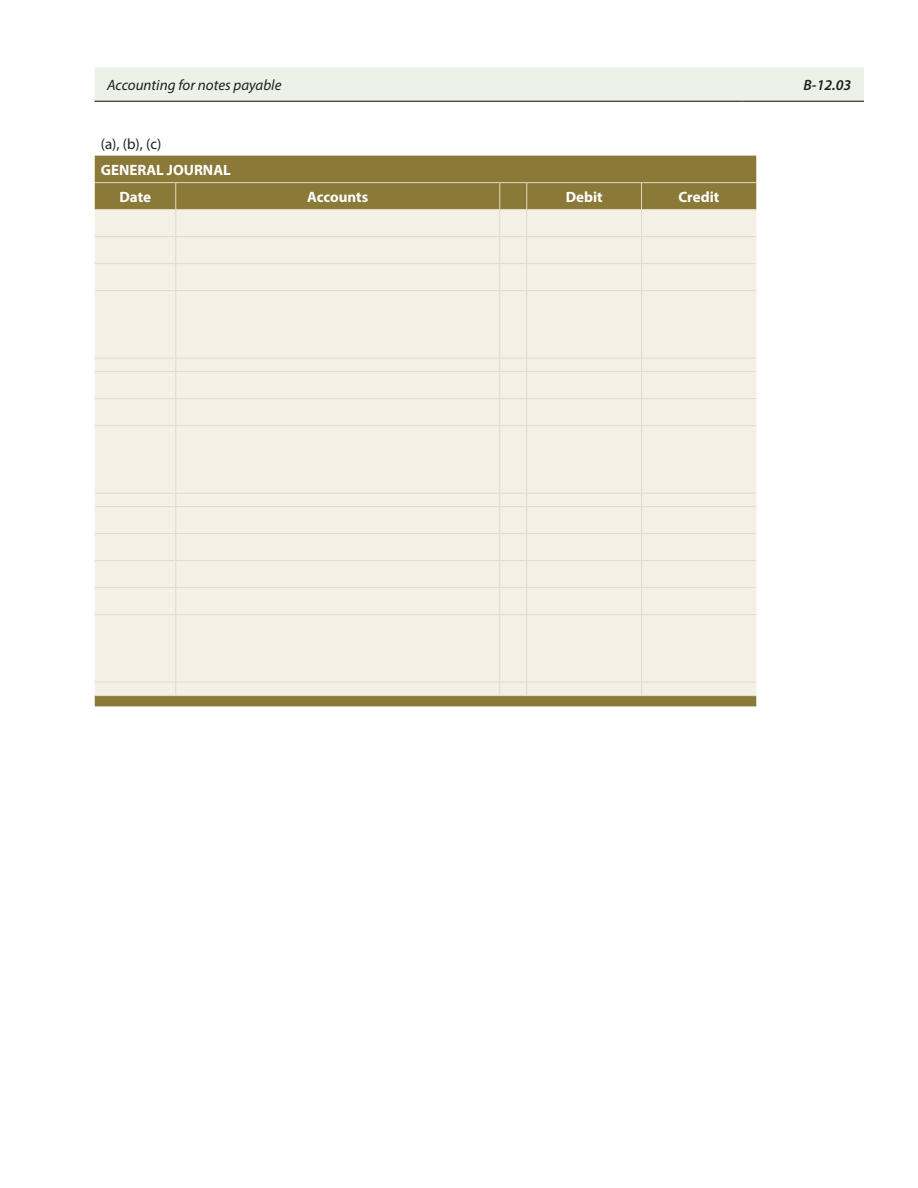
<style>
.page{position:relative;width:918px;height:1188px;background:#fff}
.page>*{position:absolute;margin:0;border:0;box-sizing:border-box;transform-origin:0 0}
.t1{font:700 15px/27px "Myriad Pro";color:#fff}
.t2{font:italic 15px "Myriad Pro";color:#231f20}
.t3{font:15px "Myriad Pro";color:#231f20}
.t4{font:italic 600 15px "Myriad Pro";color:#231f20}
</style>
<div class="page">
<div style="left:95px;top:156px;width:661px;height:550px;background:#8a7937"></div>
<div style="left:95px;top:210px;width:661px;height:485px;background:#f4f0e6"></div>
<hr style="left:95px;top:182px;width:81px;height:1px;background:#e3dbc5">
<hr style="left:176px;top:182px;width:324px;height:1px;background:#e3dbc5">
<hr style="left:527px;top:182px;width:115px;height:1px;background:#e3dbc5">
<hr style="left:642px;top:182px;width:114px;height:1px;background:#e3dbc5">
<hr style="left:95px;top:209px;width:81px;height:1px;background:#e3dbc5">
<hr style="left:176px;top:209px;width:324px;height:1px;background:#e3dbc5">
<hr style="left:527px;top:209px;width:115px;height:1px;background:#e3dbc5">
<hr style="left:642px;top:209px;width:114px;height:1px;background:#e3dbc5">
<hr style="left:95px;top:236px;width:81px;height:1px;background:#e3dbc5">
<hr style="left:176px;top:236px;width:324px;height:1px;background:#e3dbc5">
<hr style="left:527px;top:236px;width:115px;height:1px;background:#e3dbc5">
<hr style="left:642px;top:236px;width:114px;height:1px;background:#e3dbc5">
<hr style="left:95px;top:263px;width:81px;height:1px;background:#e3dbc5">
<hr style="left:176px;top:263px;width:324px;height:1px;background:#e3dbc5">
<svg style="left:175px;top:183px;width:1px;height:107px"></svg>
<hr style="left:527px;top:263px;width:115px;height:1px;background:#e3dbc5">
<hr style="left:642px;top:263px;width:114px;height:1px;background:#e3dbc5">
<svg style="left:641px;top:183px;width:1px;height:107px"></svg>
<hr style="left:95px;top:290px;width:81px;height:1px;background:#e3dbc5">
<hr style="left:176px;top:290px;width:324px;height:1px;background:#e3dbc5">
<hr style="left:175px;top:291px;width:1px;height:67px;background:#e3dbc5">
<svg style="left:499px;top:182px;width:28px;height:109px;background:#dad3bb"></svg>
<hr style="left:499px;top:291px;width:1px;height:67px;background:#e3dbc5">
<hr style="left:527px;top:290px;width:115px;height:1px;background:#e3dbc5">
<hr style="left:526px;top:291px;width:1px;height:67px;background:#e3dbc5">
<hr style="left:642px;top:290px;width:114px;height:1px;background:#e3dbc5">
<hr style="left:641px;top:291px;width:1px;height:67px;background:#e3dbc5">
<hr style="left:95px;top:358px;width:81px;height:1px;background:#e3dbc5">
<hr style="left:176px;top:358px;width:324px;height:1px;background:#e3dbc5">
<hr style="left:527px;top:358px;width:115px;height:1px;background:#e3dbc5">
<hr style="left:642px;top:358px;width:114px;height:1px;background:#e3dbc5">
<hr style="left:95px;top:371px;width:81px;height:1px;background:#e3dbc5">
<hr style="left:176px;top:371px;width:324px;height:1px;background:#e3dbc5">
<hr style="left:527px;top:371px;width:115px;height:1px;background:#e3dbc5">
<hr style="left:642px;top:371px;width:114px;height:1px;background:#e3dbc5">
<hr style="left:95px;top:398px;width:81px;height:1px;background:#e3dbc5">
<hr style="left:176px;top:398px;width:324px;height:1px;background:#e3dbc5">
<svg style="left:175px;top:359px;width:1px;height:66px"></svg>
<hr style="left:527px;top:398px;width:115px;height:1px;background:#e3dbc5">
<hr style="left:642px;top:398px;width:114px;height:1px;background:#e3dbc5">
<svg style="left:641px;top:359px;width:1px;height:66px"></svg>
<hr style="left:95px;top:425px;width:81px;height:1px;background:#e3dbc5">
<hr style="left:176px;top:425px;width:324px;height:1px;background:#e3dbc5">
<hr style="left:175px;top:426px;width:1px;height:67px;background:#e3dbc5">
<svg style="left:499px;top:358px;width:28px;height:68px;background:#f2ede2"></svg>
<hr style="left:499px;top:426px;width:1px;height:67px;background:#e3dbc5">
<hr style="left:527px;top:425px;width:115px;height:1px;background:#e3dbc5">
<hr style="left:526px;top:426px;width:1px;height:67px;background:#e3dbc5">
<hr style="left:642px;top:425px;width:114px;height:1px;background:#e3dbc5">
<hr style="left:641px;top:426px;width:1px;height:67px;background:#e3dbc5">
<hr style="left:95px;top:493px;width:81px;height:1px;background:#e3dbc5">
<hr style="left:176px;top:493px;width:324px;height:1px;background:#e3dbc5">
<hr style="left:527px;top:493px;width:115px;height:1px;background:#e3dbc5">
<hr style="left:642px;top:493px;width:114px;height:1px;background:#e3dbc5">
<hr style="left:95px;top:506px;width:81px;height:1px;background:#e3dbc5">
<hr style="left:176px;top:506px;width:324px;height:1px;background:#e3dbc5">
<hr style="left:527px;top:506px;width:115px;height:1px;background:#e3dbc5">
<hr style="left:642px;top:506px;width:114px;height:1px;background:#e3dbc5">
<hr style="left:95px;top:533px;width:81px;height:1px;background:#e3dbc5">
<hr style="left:176px;top:533px;width:324px;height:1px;background:#e3dbc5">
<hr style="left:527px;top:533px;width:115px;height:1px;background:#e3dbc5">
<hr style="left:642px;top:533px;width:114px;height:1px;background:#e3dbc5">
<hr style="left:95px;top:560px;width:81px;height:1px;background:#e3dbc5">
<hr style="left:176px;top:560px;width:324px;height:1px;background:#e3dbc5">
<hr style="left:527px;top:560px;width:115px;height:1px;background:#e3dbc5">
<hr style="left:642px;top:560px;width:114px;height:1px;background:#e3dbc5">
<hr style="left:95px;top:587px;width:81px;height:1px;background:#e3dbc5">
<hr style="left:176px;top:587px;width:324px;height:1px;background:#e3dbc5">
<svg style="left:175px;top:494px;width:1px;height:120px"></svg>
<hr style="left:527px;top:587px;width:115px;height:1px;background:#e3dbc5">
<hr style="left:642px;top:587px;width:114px;height:1px;background:#e3dbc5">
<svg style="left:641px;top:494px;width:1px;height:120px"></svg>
<hr style="left:95px;top:614px;width:81px;height:1px;background:#e3dbc5">
<hr style="left:176px;top:614px;width:324px;height:1px;background:#e3dbc5">
<hr style="left:175px;top:615px;width:1px;height:67px;background:#e3dbc5">
<svg style="left:499px;top:493px;width:28px;height:122px;background:#f2ede2"></svg>
<hr style="left:499px;top:615px;width:1px;height:67px;background:#e3dbc5">
<hr style="left:527px;top:614px;width:115px;height:1px;background:#e3dbc5">
<hr style="left:526px;top:615px;width:1px;height:67px;background:#e3dbc5">
<hr style="left:642px;top:614px;width:114px;height:1px;background:#e3dbc5">
<hr style="left:641px;top:615px;width:1px;height:67px;background:#e3dbc5">
<hr style="left:95px;top:682px;width:81px;height:1px;background:#e3dbc5">
<hr style="left:176px;top:682px;width:324px;height:1px;background:#e3dbc5">
<svg style="left:175px;top:683px;width:1px;height:12px"></svg>
<hr style="left:527px;top:682px;width:115px;height:1px;background:#e3dbc5">
<hr style="left:642px;top:682px;width:114px;height:1px;background:#e3dbc5">
<svg style="left:641px;top:683px;width:1px;height:12px"></svg>
<hr style="left:95px;top:695px;width:81px;height:1px;background:#e3dbc5">
<hr style="left:176px;top:695px;width:324px;height:1px;background:#e3dbc5">
<svg style="left:499px;top:682px;width:28px;height:14px"></svg>
<hr style="left:527px;top:695px;width:115px;height:1px;background:#e3dbc5">
<hr style="left:642px;top:695px;width:114px;height:1px;background:#e3dbc5">
<div style="left:94px;top:68px;width:770px;height:33px;background:#ecf2e8"></div>
<hr style="left:94px;top:101px;width:648px;height:1px;background:#231f20">
<hr style="left:742px;top:101px;width:122px;height:1px;background:#231f20">
<p class="t2" style="left:107px;top:76px;width:176px">Accounting for notes payable</p>
<p class="t4" style="left:804px;top:75px;width:49px">B-12.03</p>
<p class="t3" style="left:101px;top:135px;width:62px">(a), (b), (c)</p>
<p class="t1" style="left:119px;top:156px;width:113px;text-indent:-19px">GENERAL JOURNAL<br>Date</p>
<p class="t1" style="left:307px;top:183px;width:62px">Accounts</p>
<p class="t1" style="left:566px;top:183px;width:38px">Debit</p>
<p class="t1" style="left:678px;top:183px;width:42px">Credit</p>
</div>
